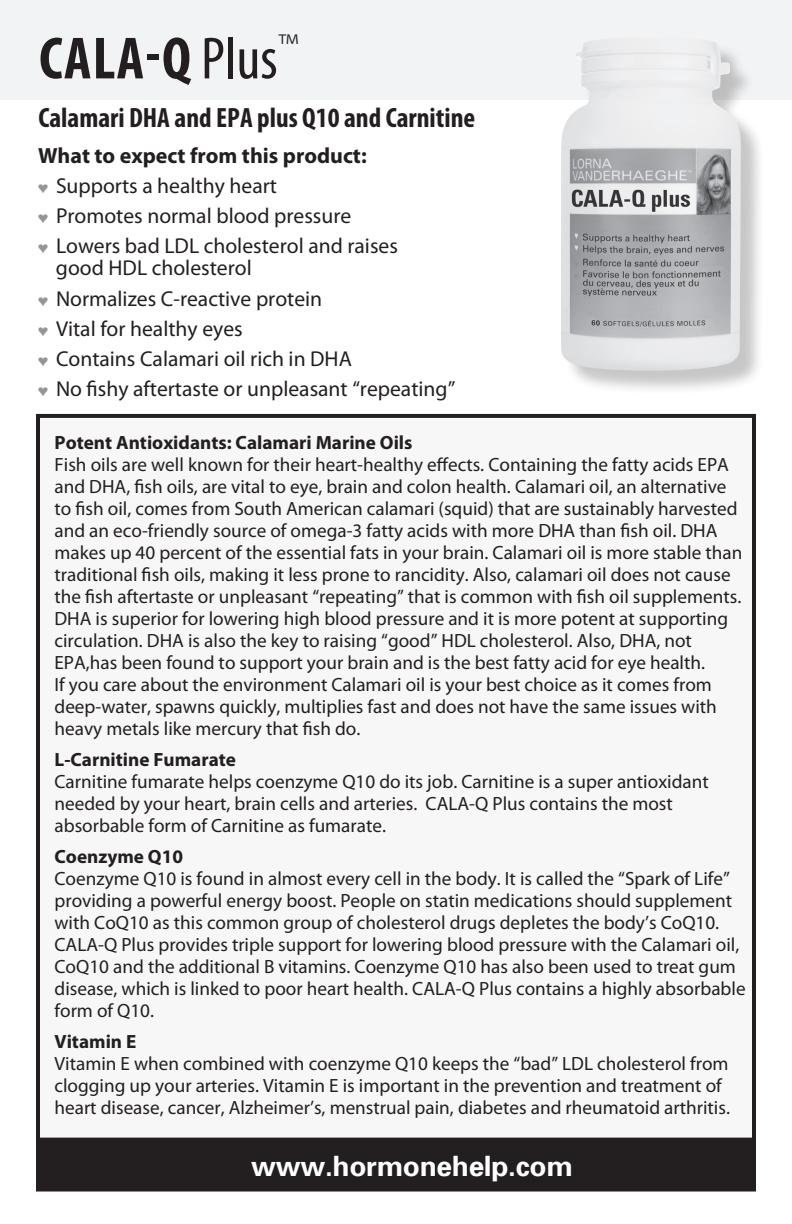
<style>
.page{position:relative;width:792px;height:1224px;background:#fff}
.page>*{position:absolute;margin:0;border:0;box-sizing:border-box;transform-origin:0 0}
.t1{font:700 condensed 60px "Myriad Pro";color:#231f20}
.t2{font:700 condensed 28px "Myriad Pro";color:#231f20}
.t3{font:700 28px "Univers";letter-spacing:-.01em;color:#fff}
.t4{font:700 22px "Myriad Pro";color:#231f20}
.t5{font:21.6px/22px "Myriad Pro";color:#231f20}
.t6{font:19.2px/22px "Myriad Pro";color:#231f20}
.s1{font-weight:400}
.s2{font-family:"Monotype Sorts";font-size:12px;color:#939598}
.s3{font-weight:700}
</style>
<div class="page">
<div style="left:38px;top:416px;width:716px;height:766px;background:#f7f7f8"></div>
<div style="left:0;top:0;width:792px;height:99px;background:#f2f3f4"></div>
<div style="left:564px;top:40px;width:202px;height:355px;background:#231f20;opacity:.25"></div>
<img style="left:561px;top:40px;width:181px;height:331px">
<div style="left:38px;top:1140px;width:716px;height:50px;background:#231f20"></div>
<div style="left:36px;top:1138px;width:720px;height:54px;border:4px solid #231f20"></div>
<p class="t1" style="left:39px;top:21px;width:261px">CALA-Q <span class="s1">Plus</span><sup>™</sup></p>
<p class="t2" style="left:38px;top:100px;width:438px">Calamari DHA and EPA plus Q10 and Carnitine</p>
<p class="t4" style="left:38px;top:142px;width:330px">What to expect from this product:</p>
<p class="t5" style="left:38px;top:175px;width:240px"><span class="s2">ª</span> Supports a healthy heart</p>
<p class="t5" style="left:38px;top:204px;width:315px"><span class="s2">ª</span> Promotes normal blood pressure</p>
<p class="t5" style="left:56px;top:234px;width:343px;text-indent:-18px"><span class="s2">ª</span> Lowers bad LDL cholesterol and raises good HDL cholesterol</p>
<p class="t5" style="left:38px;top:288px;width:286px"><span class="s2">ª</span> Normalizes C-reactive protein</p>
<p class="t5" style="left:38px;top:318px;width:206px"><span class="s2">ª</span> Vital for healthy eyes</p>
<p class="t5" style="left:38px;top:347px;width:315px"><span class="s2">ª</span> Contains Calamari oil rich in DHA</p>
<p class="t5" style="left:38px;top:377px;width:419px"><span class="s2">ª</span> No fishy aftertaste or unpleasant “repeating”</p>
<p class="t6" style="left:55px;top:431px;width:689px"><span class="s3">Potent Antioxidants: Calamari Marine Oils<br></span>Fish oils are well known for their heart-healthy effects. Containing the fatty acids EPA and DHA, fish oils, are vital to eye, brain and colon health. Calamari oil, an alternative to fish oil, comes from South American calamari (squid) that are sustainably harvested and an eco-friendly source of omega-3 fatty acids with more DHA than fish oil. DHA makes up 40 percent of the essential fats in your brain. Calamari oil is more stable than traditional fish oils, making it less prone to rancidity. Also, calamari oil does not cause the fish aftertaste or unpleasant “repeating” that is common with fish oil supplements.<br>DHA is superior for lowering high blood pressure and it is more potent at supporting circulation. DHA is also the key to raising “good” HDL cholesterol. Also, DHA, not EPA,has been found to support your brain and is the best fatty acid for eye health.<br>If you care about the environment Calamari oil is your best choice as it comes from deep-water, spawns quickly, multiplies fast and does not have the same issues with heavy metals like mercury that fish do.</p>
<p class="t6" style="left:55px;top:748px;width:656px"><span class="s3">L-Carnitine Fumarate<br></span>Carnitine fumarate helps coenzyme Q10 do its job. Carnitine is a super antioxidant needed by your heart, brain cells and arteries. CALA-Q Plus contains the most absorbable form of Carnitine as fumarate.</p>
<p class="t6" style="left:55px;top:845px;width:693px"><span class="s3">Coenzyme Q10<br></span>Coenzyme Q10 is found in almost every cell in the body. It is called the “Spark of Life” providing a powerful energy boost. People on statin medications should supplement with CoQ10 as this common group of cholesterol drugs depletes the body’s CoQ10.<br>CALA-Q Plus provides triple support for lowering blood pressure with the Calamari oil, CoQ10 and the additional B vitamins. Coenzyme Q10 has also been used to treat gum disease, which is linked to poor heart health. CALA-Q Plus contains a highly absorbable form of Q10.</p>
<p class="t6" style="left:55px;top:1030px;width:677px"><span class="s3">Vitamin E<br></span>Vitamin E when combined with coenzyme Q10 keeps the “bad” LDL cholesterol from clogging up your arteries. Vitamin E is important in the prevention and treatment of heart disease, cancer, Alzheimer’s, menstrual pain, diabetes and rheumatoid arthritis.</p>
<p class="t3" style="left:251px;top:1149px;width:323px">www.hormonehelp.com</p>
</div>
